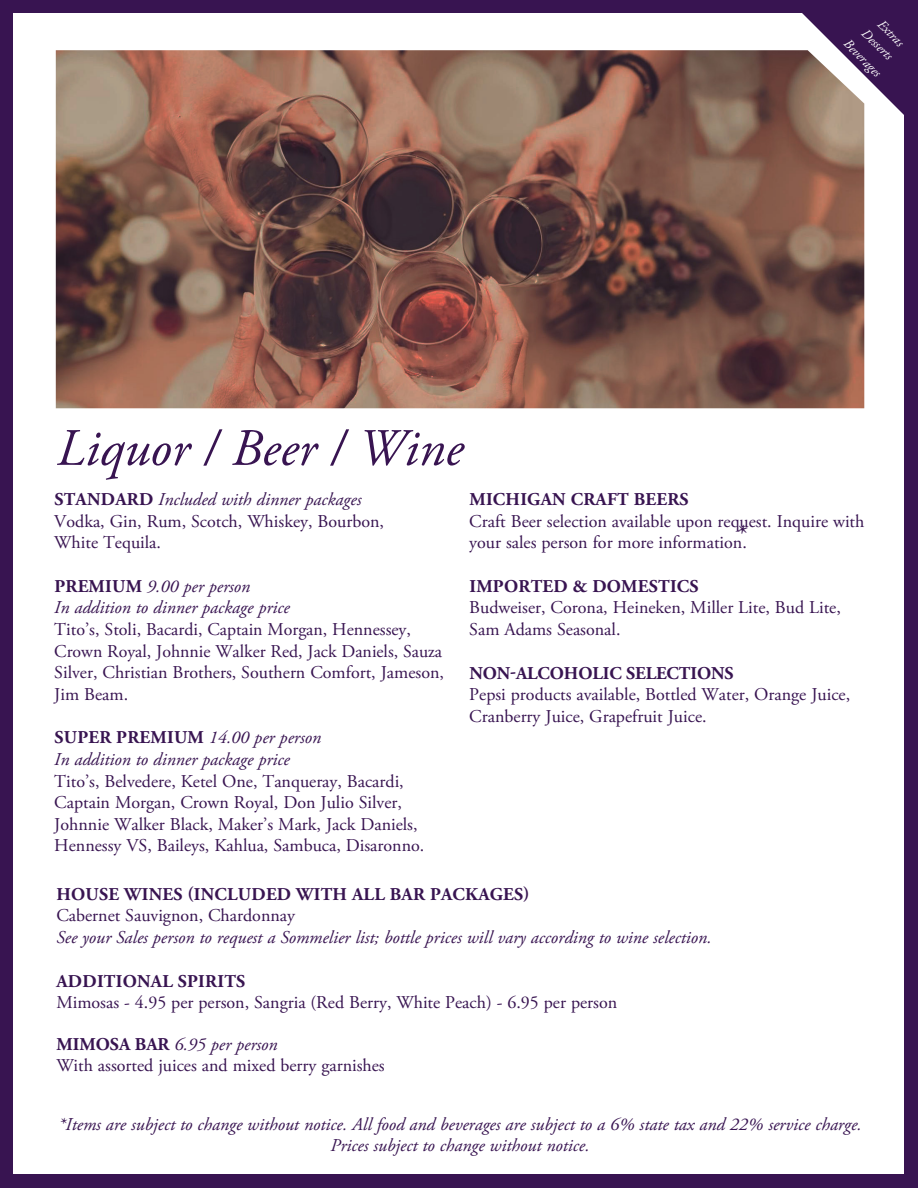
<style>
.page{position:relative;width:918px;height:1188px;background:#381451}
.page>*{position:absolute;margin:0;border:0;box-sizing:border-box;transform-origin:0 0}
._1_Header{font:italic 52.5px "Adobe Garamond Pro";color:#381451}
._1_Header-2{font:italic 27px "Adobe Garamond Pro";color:#381451}
._3_Body{font:18px/21.6px "Adobe Garamond Pro";color:#381451}
._3_Body-2{font:italic 18px/21.6px "Adobe Garamond Pro";color:#381451}
.t1{font:italic 13.5px "Adobe Garamond Pro";color:#fff}
.s1{font-weight:700}
.s2{font-style:italic}
.s3{font-weight:700;font-style:normal}
.s4{font-style:normal}
</style>
<div class="page">
<div style="left:14px;top:14px;width:890px;height:1160px;background:#fff"></div>
<svg style="left:797px;top:13px;width:107px;height:116px"></svg>
<img style="left:56px;top:50px;width:808px;height:358px">
<p class="_1_Header" style="left:56px;top:417px;width:408px">Liquor / Beer / Wine</p>
<p class="t1" style="left:886px;top:16px;width:33px;rotate:45deg">Extras</p>
<p class="t1" style="left:870px;top:25px;width:40px;rotate:45deg">Desserts</p>
<p class="t1" style="left:852px;top:35px;width:48px;rotate:45deg">Beverages</p>
<p class="_3_Body" style="left:54px;top:489px;width:331px"><span class="s1">STANDARD</span> <span class="s2">Included with dinner packages<br></span>Vodka, Gin, Rum, Scotch, Whiskey, Bourbon,<br>White Tequila.</p>
<p class="_3_Body" style="left:54px;top:576px;width:391px"><span class="s1">PREMIUM</span> <span class="s2">9.00 per person<br>In addition to dinner package price<br></span>Tito’s, Stoli, Bacardi, Captain Morgan, Hennessey, Crown Royal, Johnnie Walker Red, Jack Daniels, Sauza Silver, Christian Brothers, Southern Comfort, Jameson, Jim Beam.</p>
<p class="_3_Body" style="left:54px;top:728px;width:372px"><span class="s1">SUPER PREMIUM</span> <span class="s2">14.00 per person<br>In addition to dinner package price<br></span>Tito’s, Belvedere, Ketel One, Tanqueray, Bacardi, Captain Morgan, Crown Royal, Don Julio Silver, Johnnie Walker Black, Maker’s Mark, Jack Daniels, Hennessy VS, Baileys, Kahlua, Sambuca, Disaronno.</p>
<p class="_3_Body" style="left:469px;top:489px;width:397px"><span class="s1">MICHIGAN CRAFT BEERS<br></span>Craft Beer selection available upon request. Inquire with your sales person for more information.</p>
<p class="_3_Body" style="left:469px;top:576px;width:373px"><span class="s1">IMPORTED &amp; DOMESTICS<br></span>Budweiser, Corona, Heineken, Miller Lite, Bud Lite,<br>Sam Adams Seasonal.</p>
<p class="_3_Body" style="left:469px;top:663px;width:382px"><span class="s1">NON-ALCOHOLIC SELECTIONS<br></span>Pepsi products available, Bottled Water, Orange Juice,<br>Cranberry Juice, Grapefruit Juice.</p>
<p class="_1_Header-2" style="left:734px;top:518px;width:12px">*</p>
<p class="_3_Body-2" style="left:56px;top:884px;width:657px"><span class="s3">HOUSE WINES (INCLUDED WITH ALL BAR PACKAGES)<br></span><span class="s4">Cabernet Sauvignon, Chardonnay<br></span>See your Sales person to request a Sommelier list; bottle prices will vary according to wine selection.</p>
<p class="_3_Body" style="left:56px;top:971px;width:562px"><span class="s1">ADDITIONAL SPIRITS<br></span>Mimosas - 4.95 per person, Sangria (Red Berry, White Peach) - 6.95 per person</p>
<p class="_3_Body" style="left:56px;top:1034px;width:330px"><span class="s1">MIMOSA BAR</span> <span class="s2">6.95 per person<br></span>With assorted juices and mixed berry garnishes</p>
<p class="_3_Body-2" style="left:58px;top:1114px;width:805px;text-align:center">*Items are subject to change without notice. All food and beverages are subject to a 6% state tax and 22% service charge.<br>Prices subject to change without notice.</p>
</div>
